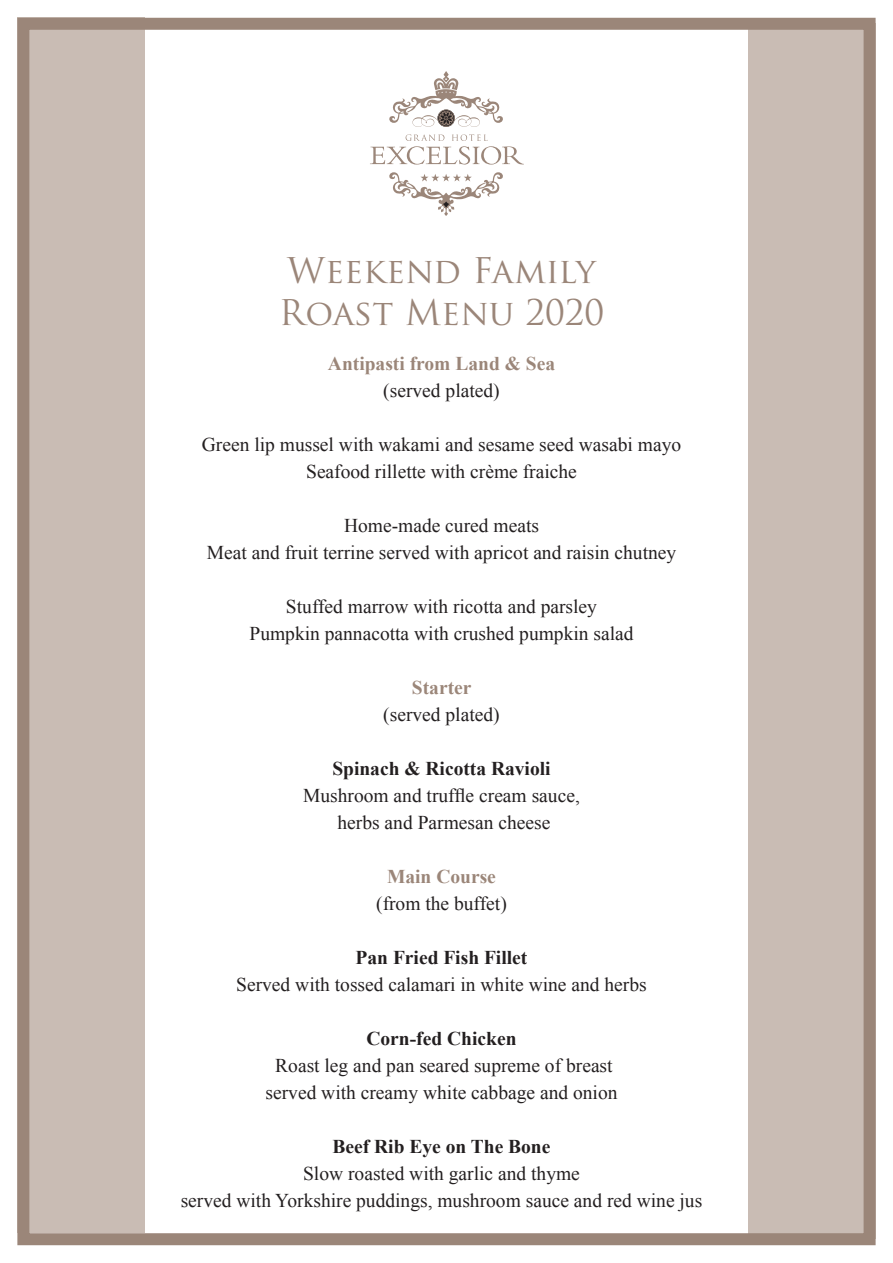
<style>
.page{position:relative;width:893px;height:1263px;background:#fff}
.page>*{position:absolute;margin:0;border:0;box-sizing:border-box;transform-origin:0 0}
.t1{font:34.5px/41.4px "Trajan Pro";color:#9b8679}
.t2{font:19.5px/27px "Times New Roman";color:#231f20;text-align:center}
.t3{font:700 19.5px "Times New Roman";color:#231f20}
.t4{font:700 19.5px "Times New Roman";color:#9b8679}
</style>
<div class="page">
<svg style="left:389px;top:172px;width:114px;height:44px"></svg>
<svg style="left:370px;top:134px;width:154px;height:31px"></svg>
<svg style="left:389px;top:71px;width:114px;height:56px"></svg>
<div style="left:17px;top:18px;width:128px;height:1215px;background:#c9bcb4"></div>
<div style="left:748px;top:24px;width:128px;height:1215px;background:#c9bcb4"></div>
<div style="left:17px;top:18px;width:859px;height:1227px;border:12px solid #9b8679"></div>
<h1 class="t1" style="left:279px;top:250px;width:327px">Weekend Family<br>Roast Menu 2020</h1>
<p class="t4" style="left:328px;top:350px;width:229px">Antipasti from Land &amp; Sea</p>
<p class="t2" style="left:383px;top:376px;width:118px">(served plated)</p>
<p class="t2" style="left:202px;top:430px;width:481px">Green lip mussel with wakami and sesame seed wasabi mayo<br>Seafood rillette with crème fraiche</p>
<p class="t2" style="left:207px;top:511px;width:471px">Home-made cured meats<br>Meat and fruit terrine served with apricot and raisin chutney</p>
<p class="t2" style="left:249px;top:592px;width:386px">Stuffed marrow with ricotta and parsley<br>Pumpkin pannacotta with crushed pumpkin salad</p>
<p class="t4" style="left:412px;top:674px;width:61px">Starter</p>
<p class="t2" style="left:383px;top:700px;width:118px">(served plated)</p>
<p class="t3" style="left:332px;top:755px;width:220px">Spinach &amp; Ricotta Ravioli</p>
<p class="t2" style="left:303px;top:781px;width:278px">Mushroom and truffle cream sauce, herbs and Parmesan cheese</p>
<p class="t4" style="left:387px;top:863px;width:110px">Main Course</p>
<p class="t2" style="left:376px;top:889px;width:132px">(from the buffet)</p>
<p class="t3" style="left:356px;top:944px;width:173px">Pan Fried Fish Fillet</p>
<p class="t2" style="left:236px;top:970px;width:412px">Served with tossed calamari in white wine and herbs</p>
<p class="t3" style="left:366px;top:1025px;width:152px">Corn-fed Chicken</p>
<p class="t2" style="left:265px;top:1051px;width:353px">Roast leg and pan seared supreme of breast served with creamy white cabbage and onion</p>
<p class="t3" style="left:332px;top:1133px;width:219px">Beef Rib Eye on The Bone</p>
<p class="t2" style="left:181px;top:1159px;width:523px">Slow roasted with garlic and thyme<br>served with Yorkshire puddings, mushroom sauce and red wine jus</p>
</div>
